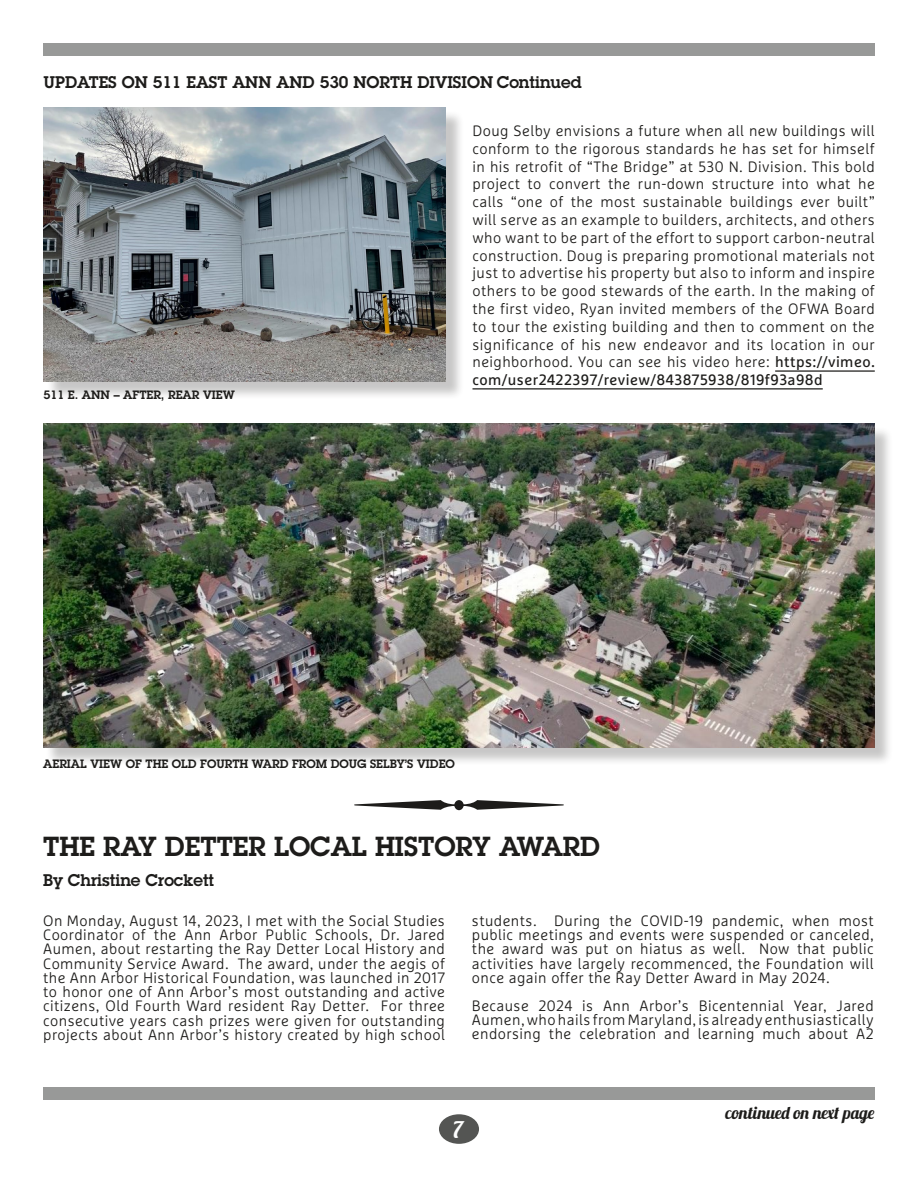
<style>
.page{position:relative;width:918px;height:1188px;background:#fff}
.page>*{position:absolute;margin:0;border:0;box-sizing:border-box;transform-origin:0 0}
.t1{font:600 27px "Lubalin Graph Std";color:#1d1c1a}
.t2{font:22.5px "Lobster 1.3";color:#fff}
.t3{font:17.4px "Lobster 1.3";color:#1d1c1a}
.t4{font:600 16.5px "Lubalin Graph Std";color:#1d1c1a}
.t5{font:300 15px/17.9px "Marselis Pro";letter-spacing:.03em;color:#1d1c1a;text-align:justify}
.t6{font:600 11.85px "Lubalin Graph Std";color:#1d1c1a}
.s1{font-weight:400}
</style>
<div class="page">
<div style="left:439px;top:1114px;width:40px;height:30px;background:#545553;border-radius:50%"></div>
<div style="left:43px;top:1088px;width:832px;height:12px;background:#989998"></div>
<div style="left:43px;top:43px;width:832px;height:13px;background:#989998"></div>
<div style="left:46px;top:110px;width:418px;height:290px;background:#1d1c1a;opacity:.25"></div>
<img style="left:44px;top:107px;width:402px;height:274px">
<hr style="left:775px;top:370px;width:100px;height:2px;background:#1d1c1a">
<hr style="left:472px;top:388px;width:351px;height:1px;background:#1d1c1a">
<div style="left:45px;top:426px;width:849px;height:340px;background:#1d1c1a;opacity:.25"></div>
<img style="left:43px;top:424px;width:832px;height:323px">
<svg style="left:354px;top:800px;width:210px;height:10px"></svg>
<p class="t4" style="left:44px;top:71px;width:540px">UPDATES ON 511 EAST ANN AND 530 NORTH DIVISION Continued</p>
<p class="t5" style="left:472px;top:122px;width:404px">Doug Selby envisions a future when all new buildings will conform to the rigorous standards he has set for himself in his retrofit of “The Bridge” at 530 N. Division. This bold project to convert the run-down structure into what he calls “one of the most sustainable buildings ever built” will serve as an example to builders, architects, and others who want to be part of the effort to support carbon-neutral construction. Doug is preparing promotional materials not just to advertise his property but also to inform and inspire others to be good stewards of the earth. In the making of the first video, Ryan invited members of the OFWA Board to tour the existing building and then to comment on the significance of his new endeavor and its location in our neighborhood. You can see his video here: <span class="s1">https://vimeo. com/user2422397/review/843875938/819f93a98d</span></p>
<p class="t6" style="left:44px;top:387px;width:193px">511 E. ANN – AFTER, REAR VIEW</p>
<p class="t6" style="left:43px;top:756px;width:413px">AERIAL VIEW OF THE OLD FOURTH WARD FROM DOUG SELBY’S VIDEO</p>
<h1 class="t1" style="left:43px;top:829px;width:558px">THE RAY DETTER LOCAL HISTORY AWARD</h1>
<p class="t4" style="left:43px;top:870px;width:173px">By Christine Crockett</p>
<p class="t5" style="left:43px;top:913px;width:403px;line-height:14.2px">On Monday, August 14, 2023, I met with the Social Studies Coordinator of the Ann Arbor Public Schools, Dr. Jared Aumen, about restarting the Ray Detter Local History and Community Service Award. The award, under the aegis of the Ann Arbor Historical Foundation, was launched in 2017 to honor one of Ann Arbor’s most outstanding and active citizens, Old Fourth Ward resident Ray Detter. For three consecutive years cash prizes were given for outstanding projects about Ann Arbor’s history created by high school</p>
<p class="t5" style="left:472px;top:913px;width:403px;line-height:14.2px">students. During the COVID-19 pandemic, when most public meetings and events were suspended or canceled, the award was put on hiatus as well. Now that public activities have largely recommenced, the Foundation will once again offer the Ray Detter Award in May 2024.</p>
<p class="t5" style="left:472px;top:998px;width:403px;line-height:14.2px">Because 2024 is Ann Arbor’s Bicentennial Year, Jared Aumen, who hails from Maryland, is already enthusiastically endorsing the celebration and learning much about A2</p>
<h2 class="t2" style="left:453px;top:1115px;width:12px">7</h2>
<p class="t3" style="left:726px;top:1102px;width:151px">continued on next page</p>
</div>
